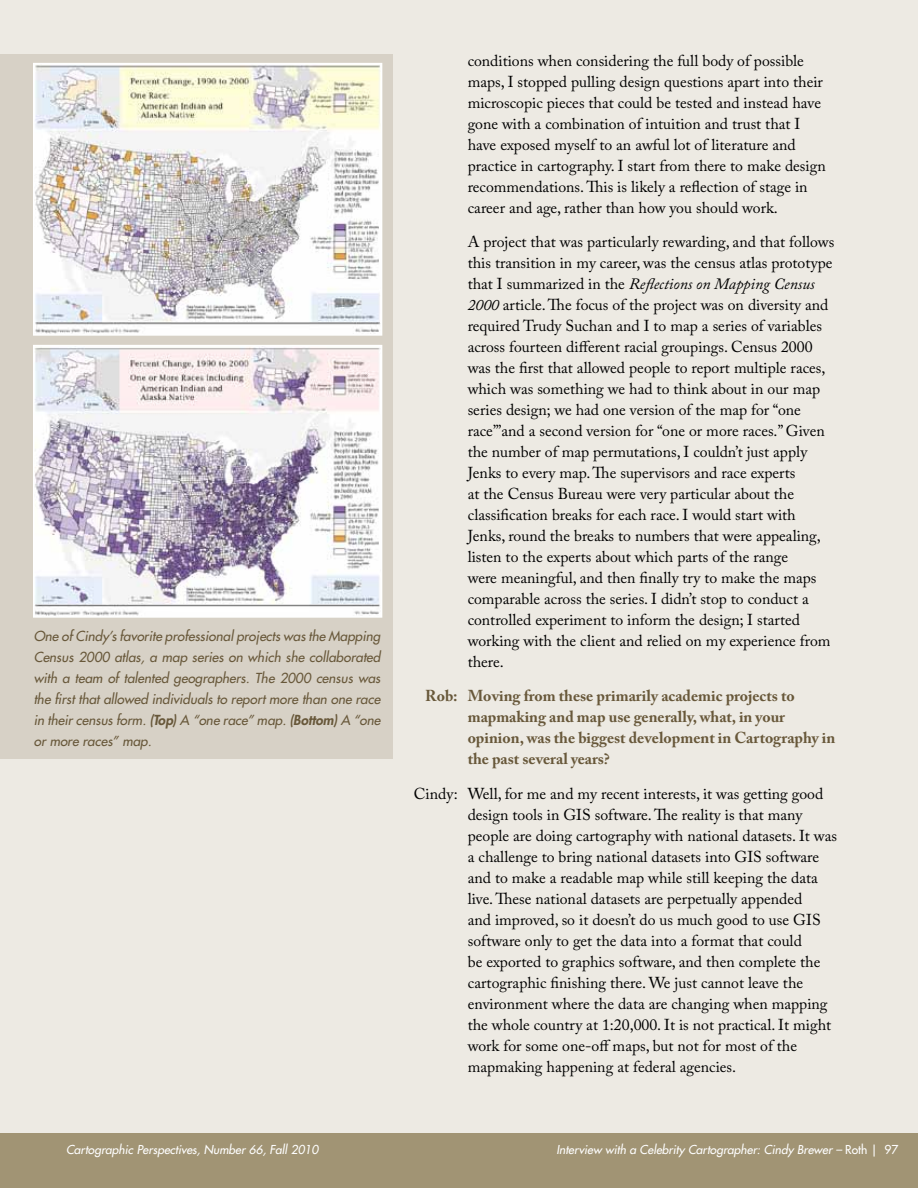
<style>
.page{position:relative;width:918px;height:1188px;background:#fff}
.page>*{position:absolute;margin:0;border:0;box-sizing:border-box;transform-origin:0 0}
.t1{font:15.75px/21px "Adobe Caslon Pro";color:#000}
.t2{font:700 15.75px/21px "Adobe Caslon Pro";color:#68583a}
.t3{font:italic 500 13.5px/21px "Futura Std";color:#68583a;text-align:justify}
.t4{font:italic 500 12px "Futura Std";color:#fff}
.s1{font-weight:800}
.s2{font-style:italic}
.s3{font-style:normal}
</style>
<div class="page">
<div style="left:0;top:0;width:918px;height:1136px;background:#edeae3"></div>
<div style="left:0;top:1133px;width:918px;height:55px;background:#a19474"></div>
<div style="left:0;top:54px;width:392px;height:704px;background:#d7d1c6"></div>
<img style="left:36px;top:66px;width:343px;height:267px">
<div style="left:33px;top:63px;width:349px;height:273px;border:2px solid #fff"></div>
<img style="left:36px;top:348px;width:343px;height:267px">
<div style="left:33px;top:345px;width:349px;height:273px;border:2px solid #fff"></div>
<p class="t3" style="left:34px;top:626px;width:349px">One of Cindy’s favorite professional projects was the Mapping Census 2000 atlas, a map series on which she collaborated with a team of talented geographers. The 2000 census was the first that allowed individuals to report more than one race in their census form. <span class="s1">(Top)</span> A “one race” map. <span class="s1">(Bottom)</span> A “one or more races” map.</p>
<p class="t1" style="left:468px;top:50px;width:360px">conditions when considering the full body of possible maps, I stopped pulling design questions apart into their microscopic pieces that could be tested and instead have gone with a combination of intuition and trust that I have exposed myself to an awful lot of literature and practice in cartography. I start from there to make design recommendations. This is likely a reflection of stage in career and age, rather than how you should work.</p>
<p class="t1" style="left:468px;top:231px;width:368px">A project that was particularly rewarding, and that follows this transition in my career, was the census atlas prototype that I summarized in the <span class="s2">Reflections on Mapping Census 2000</span> article. The focus of the project was on diversity and required Trudy Suchan and I to map a series of variables across fourteen different racial groupings. Census 2000 was the first that allowed people to report multiple races, which was something we had to think about in our map series design; we had one version of the map for “one race’”and a second version for “one or more races.” Given the number of map permutations, I couldn’t just apply Jenks to every map. The supervisors and race experts<br>at the Census Bureau were very particular about the classification breaks for each race. I would start with Jenks, round the breaks to numbers that were appealing, listen to the experts about which parts of the range<br>were meaningful, and then finally try to make the maps comparable across the series. I didn’t stop to conduct a controlled experiment to inform the design; I started working with the client and relied on my experience from there.</p>
<p class="t2" style="left:468px;top:685px;width:369px;text-indent:-43px">Rob: Moving from these primarily academic projects to mapmaking and map use generally, what, in your opinion, was the biggest development in Cartography in the past several years?</p>
<p class="t1" style="left:468px;top:783px;width:371px;text-indent:-54px">Cindy: Well, for me and my recent interests, it was getting good design tools in GIS software. The reality is that many people are doing cartography with national datasets. It was a challenge to bring national datasets into GIS software and to make a readable map while still keeping the data live. These national datasets are perpetually appended<br>and improved, so it doesn’t do us much good to use GIS software only to get the data into a format that could<br>be exported to graphics software, and then complete the cartographic finishing there. We just cannot leave the environment where the data are changing when mapping the whole country at 1:20,000. It is not practical. It might work for some one-off maps, but not for most of the mapmaking happening at federal agencies.</p>
<p class="t4" style="left:66px;top:1142px;width:254px">Cartographic Perspectives, Number 66, Fall 2010</p>
<p class="t4" style="left:556px;top:1142px;width:344px">Interview with a Celebrity Cartographer: Cindy Brewer – <span class="s3">Roth | 97</span></p>
</div>
